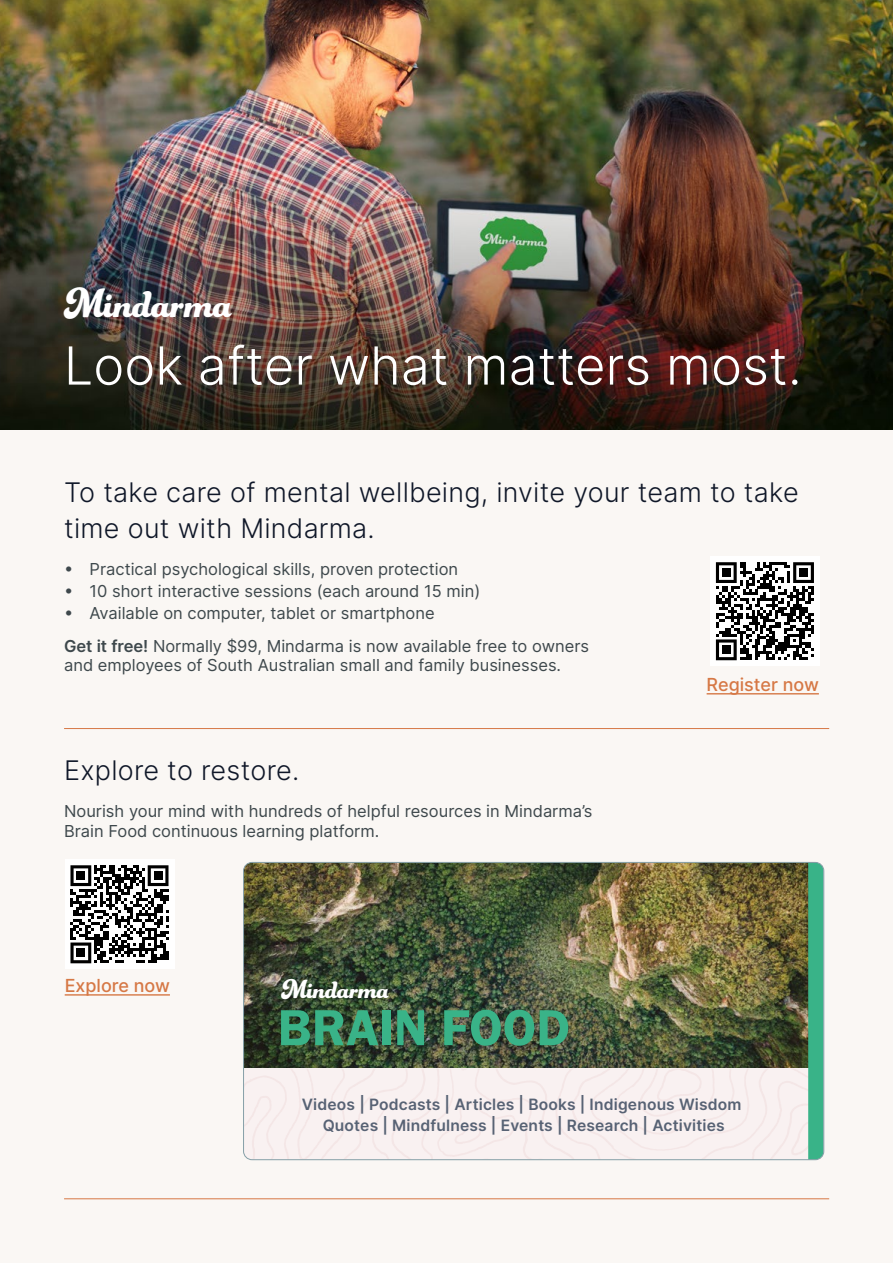
<style>
.page{position:relative;width:893px;height:1263px;background:#faf7f4}
.page>*{position:absolute;margin:0;border:0;box-sizing:border-box;transform-origin:0 0}
.t1{font:300 52.5px "Inter";color:#fff}
.t2{font:52.35px "Franklin Gothic URW Dem";color:#39b388}
.t3{font:45px "Funkydori";color:#fff}
.t4{font:28.95px "Funkydori";color:#fff}
.t5{font:300 27px/36px "Inter";letter-spacing:.01em;color:#0f1728}
.t6{font:500 18px "Inter";color:#d67845}
.t7{font:16.5px/32.5px "Inter";color:#3e484c}
.t8{font:600 15.6px/20.9px "Inter";letter-spacing:.01em;color:#576274;text-align:center}
.s1{font-weight:600}
</style>
<div class="page">
<img style="left:0;top:0;width:893px;height:429px">
<hr style="left:65px;top:994px;width:105px;height:1px;background:#d67845">
<img style="left:244px;top:862px;width:580px;height:298px">
<div style="left:65px;top:859px;width:109px;height:110px;background:#fff"></div>
<svg style="left:70px;top:865px;width:98px;height:98px"></svg>
<div style="left:76px;top:871px;width:9px;height:9px;background:#000"></div>
<div style="left:154px;top:871px;width:9px;height:9px;background:#000"></div>
<div style="left:76px;top:948px;width:9px;height:9px;background:#000"></div>
<div style="left:710px;top:556px;width:110px;height:110px;background:#fff"></div>
<svg style="left:716px;top:562px;width:98px;height:98px"></svg>
<div style="left:722px;top:568px;width:9px;height:9px;background:#000"></div>
<div style="left:799px;top:568px;width:9px;height:9px;background:#000"></div>
<div style="left:722px;top:645px;width:9px;height:9px;background:#000"></div>
<hr style="left:707px;top:693px;width:112px;height:1px;background:#d67845">
<hr style="left:64px;top:728px;width:765px;height:1px;background:#d67845">
<hr style="left:64px;top:1198px;width:765px;height:1px;background:#d67845">
<h3 class="t3" style="left:64px;top:275px;width:171px">Mindarma</h3>
<h1 class="t1" style="left:64px;top:328px;width:739px">Look after what matters most.</h1>
<h3 class="t5" style="left:64px;top:474px;width:736px">To take care of mental wellbeing, invite your team to take time out with Mindarma.</h3>
<p class="t7" style="left:64px;top:553px;width:396px">• Practical psychological skills, proven protection</p>
<p class="t7" style="left:64px;top:574px;width:418px">• 10 short interactive sessions (each around 15 min)</p>
<p class="t7" style="left:64px;top:596px;width:527px">• Available on computer, tablet or smartphone<br><span class="s1">Get it free!</span> Normally $99, Mindarma is now available free to owners</p>
<p class="t7" style="left:64px;top:649px;width:499px">and employees of South Australian small and family businesses.</p>
<h3 class="t5" style="left:64px;top:752px;width:237px">Explore to restore.</h3>
<p class="t7" style="left:64px;top:801px;width:530px;line-height:19.8px">Nourish your mind with hundreds of helpful resources in Mindarma’s<br>Brain Food continuous learning platform.</p>
<p class="t6" style="left:65px;top:972px;width:107px">Explore now</p>
<h3 class="t4" style="left:281px;top:971px;width:110px">Mindarma</h3>
<h2 class="t2" style="left:278px;top:995px;width:294px">BRAIN FOOD</h2>
<p class="t6" style="left:707px;top:671px;width:114px">Register now</p>
<p class="t8" style="left:302px;top:1093px;width:441px">Videos | Podcasts | Articles | Books | Indigenous Wisdom<br>Quotes | Mindfulness | Events | Research | Activities</p>
</div>
